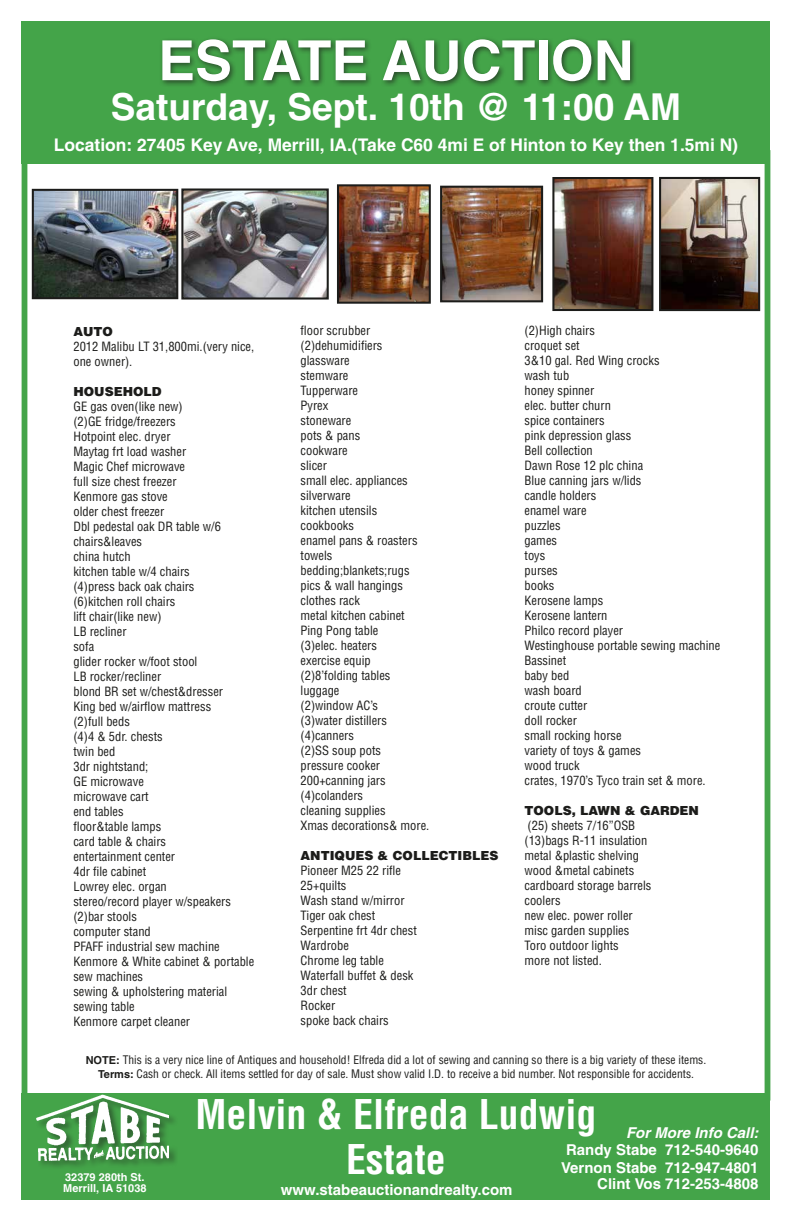
<style>
.page{position:relative;width:792px;height:1224px;background:#fff}
.page>*{position:absolute;margin:0;border:0;box-sizing:border-box;transform-origin:0 0}
.t1{font:700 55.3px "Helvetica";color:#fff}
.t2{font:700 condensed 40px/45px "Helvetica";color:#fff;text-align:center}
.t3{font:700 37.1px "Helvetica";color:#fff}
.t4{font:700 17.4px "Helvetica";color:#fff}
.t5{font:700 15px/16.9px "Helvetica";color:#fff;text-align:right}
.t6{font:italic 700 15px "Helvetica";color:#fff}
.t7{font:condensed 12.5px/15px "Helvetica";color:#1c1c1a}
.t8{font:900 12.5px "Helvetica";color:#1c1c1a}
.t9{font:condensed 11.5px/13.8px "Helvetica";color:#1c1c1a;text-align:center}
.t10{font:700 11px/11.6px "Helvetica";color:#fff}
.s1{font-weight:700;font-stretch:normal;font-size:11px}
</style>
<div class="page">
<div style="left:22px;top:22px;width:748px;height:142px;background:#44a449"></div>
<div style="left:22px;top:156px;width:5px;height:947px;background:#44a449"></div>
<div style="left:765px;top:150px;width:5px;height:951px;background:#44a449"></div>
<div style="left:22px;top:1093px;width:748px;height:107px;background:#44a449"></div>
<div style="left:35px;top:1094px;width:143px;height:76px;background:#1c1c1a;opacity:.5"></div>
<img style="left:35px;top:1094px;width:134px;height:70px">
<div style="left:159px;top:36px;width:479px;height:53px;background:#1c1c1a;opacity:.65"></div>
<img style="left:555px;top:180px;width:95px;height:128px">
<div style="left:552px;top:177px;width:101px;height:134px;border:2px solid #1c1c1a"></div>
<img style="left:443px;top:189px;width:97px;height:110px">
<div style="left:440px;top:186px;width:103px;height:116px;border:2px solid #1c1c1a"></div>
<img style="left:340px;top:187px;width:88px;height:114px">
<div style="left:337px;top:184px;width:94px;height:120px;border:2px solid #1c1c1a"></div>
<img style="left:35px;top:192px;width:140px;height:104px">
<div style="left:32px;top:189px;width:146px;height:110px;border:2px solid #1c1c1a"></div>
<img style="left:662px;top:180px;width:95px;height:128px">
<div style="left:659px;top:177px;width:101px;height:134px;border:2px solid #1c1c1a"></div>
<img style="left:184px;top:191px;width:142px;height:106px">
<div style="left:181px;top:188px;width:148px;height:112px;border:2px solid #1c1c1a"></div>
<h1 class="t1" style="left:158px;top:27px;width:477px">ESTATE AUCTION</h1>
<h3 class="t3" style="left:111px;top:85px;width:572px">Saturday, Sept. 10th @ 11:00 AM</h3>
<h3 class="t4" style="left:54px;top:135px;width:686px">Location: 27405 Key Ave, Merrill, IA.(Take C60 4mi E of Hinton to Key then 1.5mi N)</h3>
<p class="t8" style="left:73px;top:323px;width:41px">AUTO</p>
<p class="t7" style="left:73px;top:338px;width:182px">2012 Malibu LT 31,800mi.(very nice, one owner).</p>
<p class="t8" style="left:73px;top:383px;width:90px">HOUSEHOLD</p>
<p class="t7" style="left:73px;top:398px;width:182px">GE gas oven(like new)<br>(2)GE fridge/freezers<br>Hotpoint elec. dryer<br>Maytag frt load washer<br>Magic Chef microwave<br>full size chest freezer<br>Kenmore gas stove<br>older chest freezer<br>Dbl pedestal oak DR table w/6 chairs&amp;leaves<br>china hutch<br>kitchen table w/4 chairs<br>(4)press back oak chairs<br>(6)kitchen roll chairs<br>lift chair(like new)<br>LB recliner<br>sofa<br>glider rocker w/foot stool<br>LB rocker/recliner<br>blond BR set w/chest&amp;dresser<br>King bed w/airflow mattress<br>(2)full beds<br>(4)4 &amp; 5dr. chests<br>twin bed<br>3dr nightstand;<br>GE microwave<br>microwave cart<br>end tables<br>floor&amp;table lamps<br>card table &amp; chairs<br>entertainment center<br>4dr file cabinet<br>Lowrey elec. organ<br>stereo/record player w/speakers (2)bar stools<br>computer stand<br>PFAFF industrial sew machine<br>Kenmore &amp; White cabinet &amp; portable sew machines<br>sewing &amp; upholstering material sewing table<br>Kenmore carpet cleaner</p>
<p class="t7" style="left:301px;top:323px;width:130px">floor scrubber (2)dehumidifiers glassware<br>stemware<br>Tupperware<br>Pyrex<br>stoneware<br>pots &amp; pans<br>cookware<br>slicer<br>small elec. appliances silverware<br>kitchen utensils cookbooks<br>enamel pans &amp; roasters towels bedding;blankets;rugs pics &amp; wall hangings clothes rack<br>metal kitchen cabinet<br>Ping Pong table<br>(3)elec. heaters<br>exercise equip (2)8’folding tables luggage<br>(2)window AC’s<br>(3)water distillers (4)canners<br>(2)SS soup pots<br>pressure cooker<br>200+canning jars (4)colanders<br>cleaning supplies<br>Xmas decorations&amp; more.</p>
<p class="t8" style="left:301px;top:848px;width:199px">ANTIQUES &amp; COLLECTIBLES</p>
<p class="t7" style="left:301px;top:863px;width:118px">Pioneer M25 22 rifle<br>25+quilts<br>Wash stand w/mirror<br>Tiger oak chest<br>Serpentine frt 4dr chest<br>Wardrobe<br>Chrome leg table<br>Waterfall buffet &amp; desk<br>3dr chest<br>Rocker<br>spoke back chairs</p>
<p class="t7" style="left:525px;top:323px;width:197px">(2)High chairs<br>croquet set<br>3&amp;10 gal. Red Wing crocks<br>wash tub<br>honey spinner<br>elec. butter churn<br>spice containers<br>pink depression glass<br>Bell collection<br>Dawn Rose 12 plc china<br>Blue canning jars w/lids<br>candle holders<br>enamel ware<br>puzzles<br>games<br>toys<br>purses<br>books<br>Kerosene lamps<br>Kerosene lantern<br>Philco record player<br>Westinghouse portable sewing machine<br>Bassinet<br>baby bed<br>wash board<br>croute cutter<br>doll rocker<br>small rocking horse<br>variety of toys &amp; games<br>wood truck<br>crates, 1970’s Tyco train set &amp; more.</p>
<p class="t8" style="left:525px;top:803px;width:176px">TOOLS, LAWN &amp; GARDEN</p>
<p class="t7" style="left:525px;top:818px;width:129px">(25) sheets 7/16”OSB (13)bags R-11 insulation metal &amp;plastic shelving wood &amp;metal cabinets cardboard storage barrels coolers<br>new elec. power roller misc garden supplies<br>Toro outdoor lights<br>more not listed.</p>
<p class="t9" style="left:86px;top:1053px;width:622px"><span class="s1">NOTE:</span> This is a very nice line of Antiques and household! Elfreda did a lot of sewing and canning so there is a big variety of these items.<br><span class="s1">Terms:</span> Cash or check. All items settled for day of sale. Must show valid I.D. to receive a bid number. Not responsible for accidents.</p>
<h2 class="t2" style="left:196px;top:1092px;width:402px">Melvin &amp; Elfreda Ludwig<br>Estate</h2>
<p class="t6" style="left:626px;top:1123px;width:134px">For More Info Call:</p>
<p class="t5" style="left:561px;top:1141px;width:199px">Randy Stabe 712-540-9640<br>Vernon Stabe 712-947-4801<br>Clint Vos 712-253-4808</p>
<p class="t10" style="left:63px;top:1171px;width:85px">32379 280th St.<br>Merrill, IA 51038</p>
<p class="t5" style="left:281px;top:1181px;width:233px">www.stabeauctionandrealty.com</p>
</div>
